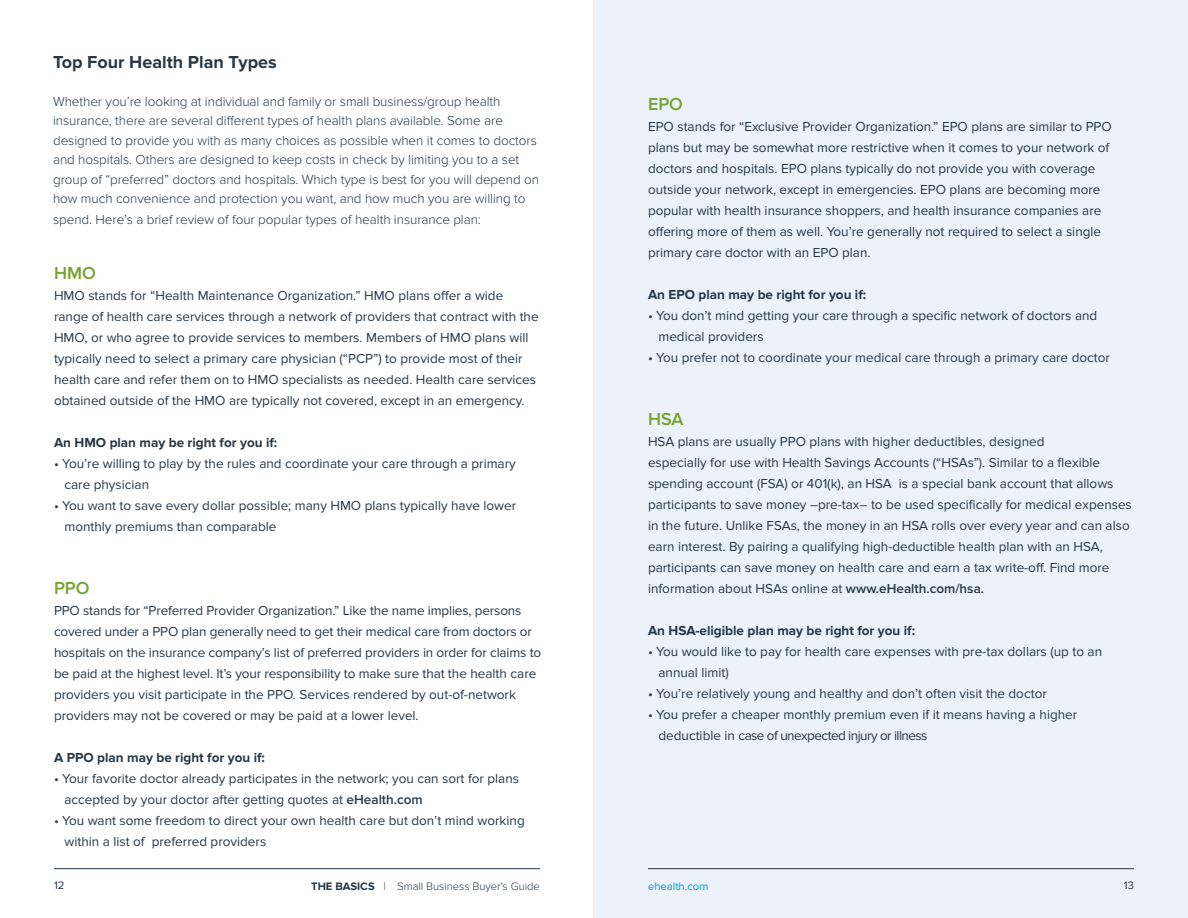
<style>
.page{position:relative;width:1188px;height:918px;background:#fff}
.page>*{position:absolute;margin:0;border:0;box-sizing:border-box;transform-origin:0 0}
.t1{font:700 18px "Proxima Nova";color:#263746}
.t2{font:600 18px "Proxima Nova";color:#78a12e}
.t3{font:13.5px/21px "Proxima Nova";color:#263746}
.t4{font:300 13.5px/19.5px "Proxima Nova";letter-spacing:-.005em;color:#263746}
.t5{font:700 13.5px "Proxima Nova";color:#263746}
.t6{font:300 11.25px "Proxima Nova";color:#263746}
.t7{font:11.25px "Proxima Nova";color:#009bde}
.t8{font:11.25px "Proxima Nova";color:#263746}
.s1{font-weight:600}
.s2{font-weight:700}
</style>
<div class="page">
<div style="left:594px;top:0;width:594px;height:918px;background:#ebf2fa"></div>
<hr style="left:54px;top:868px;width:486px;height:1px;background:#263746">
<hr style="left:648px;top:868px;width:486px;height:1px;background:#263746">
<h1 class="t1" style="left:53px;top:52px;width:225px">Top Four Health Plan Types</h1>
<p class="t4" style="left:53px;top:92px;width:488px">Whether you’re looking at individual and family or small business/group health insurance, there are several different types of health plans available. Some are designed to provide you with as many choices as possible when it comes to doctors and hospitals. Others are designed to keep costs in check by limiting you to a set group of “preferred” doctors and hospitals. Which type is best for you will depend on how much convenience and protection you want, and how much you are willing to</p>
<p class="t4" style="left:53px;top:210px;width:429px">spend. Here’s a brief review of four popular types of health insurance plan:</p>
<h1 class="t2" style="left:54px;top:262px;width:43px">HMO</h1>
<p class="t3" style="left:54px;top:285px;width:486px">HMO stands for “Health Maintenance Organization.” HMO plans offer a wide range of health care services through a network of providers that contract with the HMO, or who agree to provide services to members. Members of HMO plans will typically need to select a primary care physician (“PCP”) to provide most of their health care and refer them on to HMO specialists as needed. Health care services obtained outside of the HMO are typically not covered, except in an emergency.</p>
<p class="t5" style="left:54px;top:434px;width:225px">An HMO plan may be right for you if:</p>
<p class="t3" style="left:64px;top:453px;width:453px;text-indent:-10px">• You’re willing to play by the rules and coordinate your care through a primary care physician</p>
<p class="t3" style="left:64px;top:495px;width:453px;text-indent:-10px">• You want to save every dollar possible; many HMO plans typically have lower monthly premiums than comparable</p>
<h1 class="t2" style="left:54px;top:577px;width:37px">PPO</h1>
<p class="t3" style="left:54px;top:600px;width:489px">PPO stands for “Preferred Provider Organization.” Like the name implies, persons covered under a PPO plan generally need to get their medical care from doctors or hospitals on the insurance company’s list of preferred providers in order for claims to be paid at the highest level. It’s your responsibility to make sure that the health care providers you visit participate in the PPO. Services rendered by out-of-network providers may not be covered or may be paid at a lower level.</p>
<p class="t5" style="left:54px;top:749px;width:212px">A PPO plan may be right for you if:</p>
<p class="t3" style="left:64px;top:768px;width:456px;text-indent:-10px">• Your favorite doctor already participates in the network; you can sort for plans accepted by your doctor after getting quotes at <span class="s1">eHealth.com</span></p>
<p class="t3" style="left:64px;top:810px;width:462px;text-indent:-10px">• You want some freedom to direct your own health care but don’t mind working within a list of preferred providers</p>
<p class="t8" style="left:54px;top:879px;width:12px">12</p>
<p class="t6" style="left:311px;top:880px;width:230px"><span class="s2">THE BASICS</span> | Small Business Buyer's Guide</p>
<h1 class="t2" style="left:648px;top:94px;width:37px">EPO</h1>
<p class="t3" style="left:648px;top:117px;width:465px">EPO stands for “Exclusive Provider Organization.” EPO plans are similar to PPO plans but may be somewhat more restrictive when it comes to your network of doctors and hospitals. EPO plans typically do not provide you with coverage outside your network, except in emergencies. EPO plans are becoming more popular with health insurance shoppers, and health insurance companies are offering more of them as well. You’re generally not required to select a single primary care doctor with an EPO plan.</p>
<p class="t5" style="left:648px;top:287px;width:220px">An EPO plan may be right for you if:</p>
<p class="t3" style="left:658px;top:306px;width:440px;text-indent:-10px">• You don’t mind getting your care through a specific network of doctors and medical providers</p>
<p class="t3" style="left:648px;top:348px;width:464px">• You prefer not to coordinate your medical care through a primary care doctor</p>
<h1 class="t2" style="left:648px;top:409px;width:37px">HSA</h1>
<p class="t3" style="left:648px;top:432px;width:485px">HSA plans are usually PPO plans with higher deductibles, designed<br>especially for use with Health Savings Accounts (“HSAs”). Similar to a flexible spending account (FSA) or 401(k), an HSA is a special bank account that allows participants to save money –pre-tax– to be used specifically for medical expenses in the future. Unlike FSAs, the money in an HSA rolls over every year and can also earn interest. By pairing a qualifying high-deductible health plan with an HSA, participants can save money on health care and earn a tax write-off. Find more information about HSAs online at <span class="s1">www.eHealth.com/hsa.</span></p>
<p class="t5" style="left:648px;top:623px;width:269px">An HSA-eligible plan may be right for you if:</p>
<p class="t3" style="left:658px;top:642px;width:445px;text-indent:-10px">• You would like to pay for health care expenses with pre-tax dollars (up to an annual limit)</p>
<p class="t3" style="left:648px;top:684px;width:400px">• You’re relatively young and healthy and don’t often visit the doctor</p>
<p class="t3" style="left:658px;top:705px;width:420px;text-indent:-10px">• You prefer a cheaper monthly premium even if it means having a higher deductible in case of unexpected injury or illness</p>
<p class="t7" style="left:648px;top:880px;width:62px">ehealth.com</p>
<p class="t8" style="left:1124px;top:879px;width:12px">13</p>
</div>
